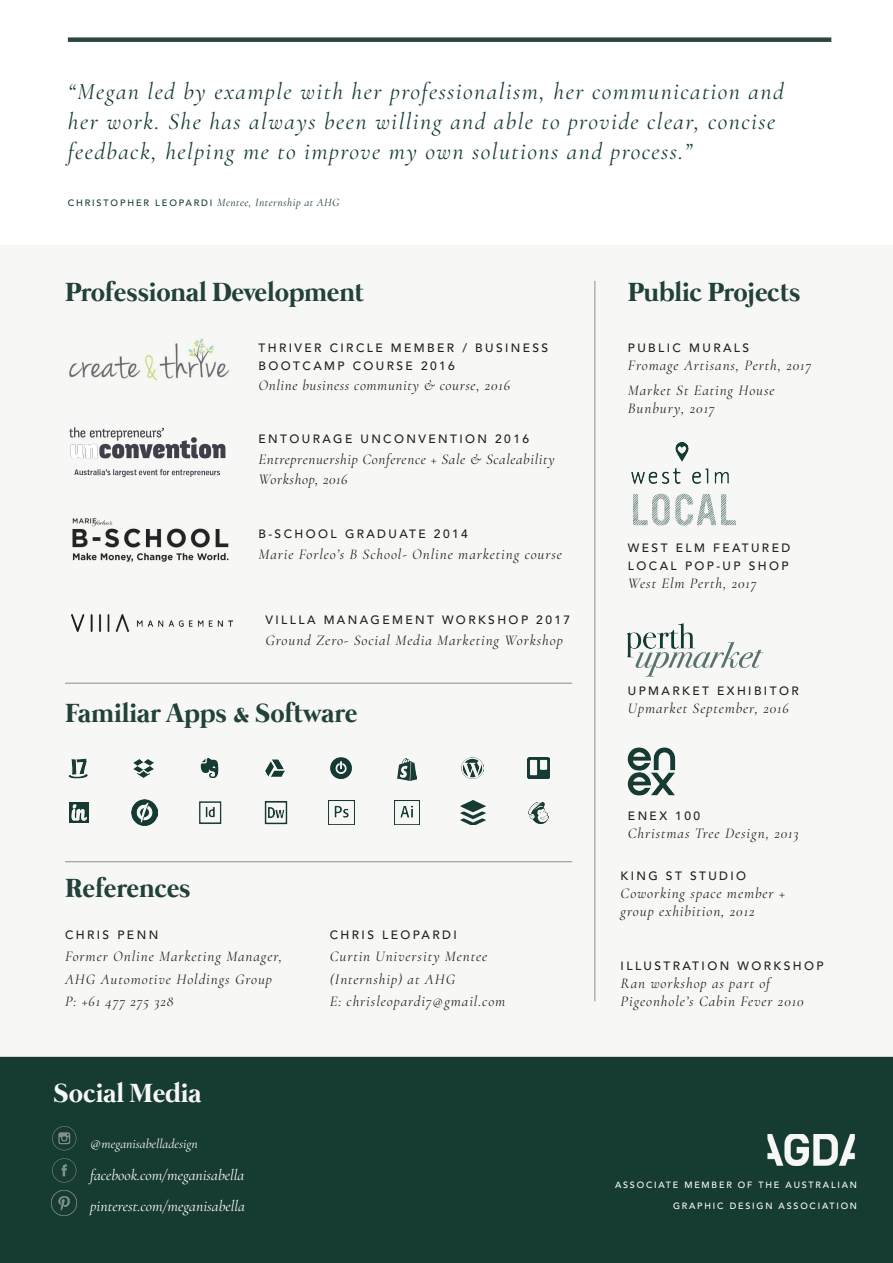
<style>
.page{position:relative;width:893px;height:1263px;background:#fff}
.page>*{position:absolute;margin:0;border:0;box-sizing:border-box;transform-origin:0 0}
.t1{font:700 27px "Mermaid";color:#21413a}
.t2{font:700 27px "Mermaid";color:#f7f8f5}
.t3{font:italic 24px/30px "Cormorant";letter-spacing:.06em;color:#163b33}
.No_Spacing_Text{font:italic 15.6px "Cormorant";color:#fff}
.t4{font:italic 15px/18px "Cormorant";letter-spacing:.06em;color:#231f20}
.t5{font:italic 15px/20.4px "Cormorant";letter-spacing:.04em;color:#231f20}
.No_Spacing_Text-2{font:italic 13.5px "Cormorant";color:#fff}
.t6{font:500 12px/18px "Avenir LT Std";letter-spacing:.2em;color:#231f20}
.t7{font:italic 11.4px "Cormorant";letter-spacing:.04em;color:#163b33}
.t8{font:500 9px "Avenir LT Std";letter-spacing:.2em;color:#fff}
.s1{font-family:"Avenir LT Std";font-weight:500;font-style:normal;font-size:9.15px}
.s2{font-size:15.6px}
</style>
<div class="page">
<div style="left:0;top:1055px;width:893px;height:208px;background:#163b33"></div>
<div style="left:0;top:280px;width:893px;height:777px;background:#f7f8f5"></div>
<div style="left:68px;top:37px;width:763px;height:5px;background:#2d4740"></div>
<svg style="left:52px;top:1126px;width:24px;height:24px"></svg>
<svg style="left:52px;top:1158px;width:24px;height:24px"></svg>
<img style="left:52px;top:1191px;width:24px;height:24px">
<hr style="left:594px;top:281px;width:1px;height:720px;background:#82918e">
<hr style="left:65px;top:683px;width:507px;height:1px;background:#82918e">
<hr style="left:65px;top:861px;width:507px;height:1px;background:#82918e">
<img style="left:65px;top:755px;width:25px;height:26px">
<img style="left:462px;top:757px;width:21px;height:22px">
<img style="left:528px;top:757px;width:21px;height:22px">
<img style="left:134px;top:758px;width:19px;height:20px">
<img style="left:200px;top:758px;width:19px;height:20px">
<img style="left:265px;top:758px;width:20px;height:20px">
<img style="left:69px;top:803px;width:20px;height:19px">
<img style="left:529px;top:803px;width:19px;height:20px">
<img style="left:132px;top:800px;width:25px;height:25px">
<img style="left:397px;top:758px;width:20px;height:22px">
<img style="left:328px;top:755px;width:26px;height:26px">
<img style="left:198px;top:800px;width:25px;height:25px">
<img style="left:263px;top:800px;width:26px;height:25px">
<img style="left:329px;top:800px;width:25px;height:25px">
<img style="left:394px;top:800px;width:26px;height:25px">
<img style="left:460px;top:800px;width:25px;height:25px">
<img style="left:58px;top:428px;width:179px;height:48px">
<img style="left:70px;top:517px;width:162px;height:46px">
<img style="left:72px;top:615px;width:161px;height:16px">
<img style="left:65px;top:336px;width:170px;height:48px">
<img style="left:767px;top:1134px;width:88px;height:32px">
<img style="left:628px;top:742px;width:54px;height:58px">
<img style="left:631px;top:443px;width:105px;height:83px">
<img style="left:628px;top:622px;width:137px;height:54px">
<p class="t3" style="left:68px;top:76px;width:717px">“Megan led by example with her professionalism, her communication and her work. She has always been willing and able to provide clear, concise feedback, helping me to improve my own solutions and process.”</p>
<p class="t7" style="left:68px;top:196px;width:273px"><span class="s1">CHRISTOPHER LEOPARD I</span> Mentee, Internship at AHG</p>
<p class="t1" style="left:65px;top:277px;width:300px">Professional Development</p>
<p class="t1" style="left:628px;top:277px;width:174px">Public Projects</p>
<p class="t6" style="left:628px;top:339px;width:123px">PUBLIC MURALS</p>
<p class="t4" style="left:628px;top:357px;width:185px">Fromage Artisans, Perth, 2017</p>
<p class="t4" style="left:628px;top:382px;width:148px">Market St Eating House<br>Bunbury, 2017</p>
<p class="t6" style="left:258px;top:340px;width:291px;line-height:17.4px">THRIVER CIRCLE MEMBER / BUSINESS<br>BOOTCAMP COURSE 2016</p>
<p class="t5" style="left:258px;top:375px;width:253px">Online business community &amp; course, 2016</p>
<p class="t6" style="left:258px;top:430px;width:272px">ENTOURAGE UNCONVENTION 2016</p>
<p class="t5" style="left:258px;top:449px;width:298px">Entreprenuership Conference + Sale &amp; Scaleability<br>Workshop, 2016</p>
<p class="t6" style="left:258px;top:525px;width:211px">B-SCHOOL GRADUATE 2014</p>
<p class="t4" style="left:258px;top:545px;width:305px">Marie Forleo’s B School- Online marketing course</p>
<p class="t6" style="left:265px;top:611px;width:306px">VILLLA MANAGEMENT WORKSHOP 2017</p>
<p class="t4" style="left:265px;top:631px;width:299px">Ground Zero- Social Media Marketing Workshop</p>
<p class="t1" style="left:65px;top:698px;width:294px">Familiar Apps &amp; Software</p>
<p class="t1" style="left:65px;top:873px;width:127px">References</p>
<p class="t6" style="left:65px;top:926px;width:95px">CHRIS PENN</p>
<p class="t4" style="left:65px;top:945px;width:219px;line-height:22.5px">Former Online Marketing Manager,<br>AHG Automotive Holdings Group</p>
<p class="t4" style="left:65px;top:993px;width:110px">P: +61 477 275 328</p>
<p class="t2" style="left:54px;top:1077px;width:149px">Social Media</p>
<p class="No_Spacing_Text-2" style="left:90px;top:1135px;width:109px"><span class="s2">@</span>meganisabelladesign</p>
<p class="No_Spacing_Text" style="left:90px;top:1165px;width:155px">facebook.com/meganisabella</p>
<p class="No_Spacing_Text" style="left:90px;top:1196px;width:156px">pinterest.com/meganisabella</p>
<p class="t6" style="left:330px;top:926px;width:128px">CHRIS LEOPARDI</p>
<p class="t4" style="left:330px;top:945px;width:159px;line-height:22.5px">Curtin University Mentee (Internship) at AHG</p>
<p class="t4" style="left:330px;top:993px;width:177px">E: chrisleopardi7@gmail.com</p>
<p class="t6" style="left:628px;top:539px;width:164px">WEST ELM FEATURED<br>LOCAL POP-UP SHOP</p>
<p class="t4" style="left:628px;top:574px;width:130px">West Elm Perth, 2017</p>
<p class="t6" style="left:628px;top:683px;width:172px">UPMARKET EXHIBITOR</p>
<p class="t4" style="left:628px;top:700px;width:162px">Upmarket September, 2016</p>
<p class="t6" style="left:628px;top:807px;width:74px">ENEX 100</p>
<p class="t4" style="left:628px;top:824px;width:172px">Christmas Tree Design, 2013</p>
<p class="t6" style="left:621px;top:867px;width:127px">KING ST STUDIO</p>
<p class="t4" style="left:621px;top:884px;width:166px">Coworking space member + group exhibition, 2012</p>
<p class="t6" style="left:621px;top:957px;width:204px">ILLUSTRATION WORKSHOP</p>
<p class="t4" style="left:621px;top:974px;width:184px">Ran workshop as part of<br>Pigeonhole’s Cabin Fever 2010</p>
<p class="t8" style="left:615px;top:1180px;width:244px">ASSOCIATE MEMBER OF THE AUSTRALIAN</p>
<p class="t8" style="left:673px;top:1201px;width:186px">GRAPHIC DESIGN ASSOCIATION</p>
</div>
